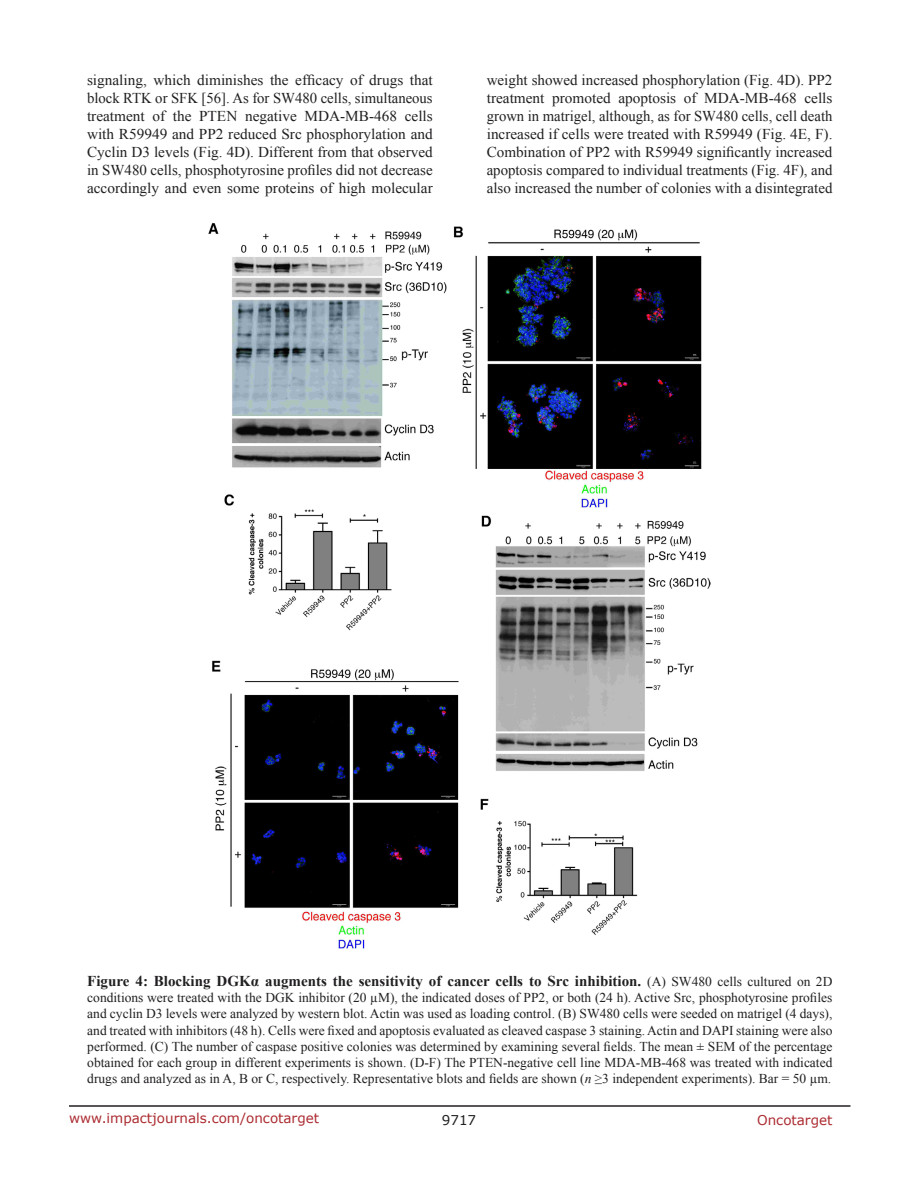
<style>
.page{position:relative;width:918px;height:1188px;background:#fff}
.page>*{position:absolute;margin:0;border:0;box-sizing:border-box;transform-origin:0 0}
.BodyText{font:15px/18px "Times New Roman";color:#221f22;text-align:justify}
.FigureText{font:700 15px "Times New Roman";color:#221f22}
.FigureText-2{font:13.5px/16.2px "Times New Roman";color:#221f22;text-align:justify}
.t1{font:13.5px "Verdana";color:#ac2b31}
.t2{font:13.5px "Verdana";color:#221f22}
.s1{font-weight:400;font-size:13.5px}
.s2{font-style:italic}
</style>
<div class="page">
<hr style="left:69px;top:1105px;width:781px;height:2px;background:#231f20">
<img style="left:209px;top:223px;width:502px;height:726px">
<p class="BodyText" style="left:87px;top:71px;width:347px">signaling, which diminishes the efficacy of drugs that block RTK or SFK [56]. As for SW480 cells, simultaneous treatment of the PTEN negative MDA-MB-468 cells with R59949 and PP2 reduced Src phosphorylation and Cyclin D3 levels (Fig. 4D). Different from that observed in SW480 cells, phosphotyrosine profiles did not decrease accordingly and even some proteins of high molecular</p>
<p class="BodyText" style="left:487px;top:71px;width:347px">weight showed increased phosphorylation (Fig. 4D). PP2 treatment promoted apoptosis of MDA-MB-468 cells grown in matrigel, although, as for SW480 cells, cell death increased if cells were treated with R59949 (Fig. 4E, F).<br>Combination of PP2 with R59949 significantly increased apoptosis compared to individual treatments (Fig. 4F), and also increased the number of colonies with a disintegrated</p>
<p class="FigureText" style="left:87px;top:971px;width:747px">Figure 4: Blocking DGKα augments the sensitivity of cancer cells to Src inhibition. <span class="s1">(A) SW480 cells cultured on 2D</span></p>
<p class="FigureText-2" style="left:87px;top:989px;width:747px">conditions were treated with the DGK inhibitor (20 µM), the indicated doses of PP2, or both (24 h). Active Src, phosphotyrosine profiles and cyclin D3 levels were analyzed by western blot. Actin was used as loading control. (B) SW480 cells were seeded on matrigel (4 days), and treated with inhibitors (48 h). Cells were fixed and apoptosis evaluated as cleaved caspase 3 staining. Actin and DAPI staining were also performed. (C) The number of caspase positive colonies was determined by examining several fields. The mean ± SEM of the percentage obtained for each group in different experiments is shown. (D-F) The PTEN-negative cell line MDA-MB-468 was treated with indicated drugs and analyzed as in A, B or C, respectively. Representative blots and fields are shown (<span class="s2">n</span> ≥3 independent experiments). Bar = 50 µm.</p>
<p class="t1" style="left:69px;top:1109px;width:252px">www.impactjournals.com/oncotarget</p>
<p class="t2" style="left:442px;top:1111px;width:36px">9717</p>
<p class="t1" style="left:757px;top:1111px;width:77px">Oncotarget</p>
</div>
